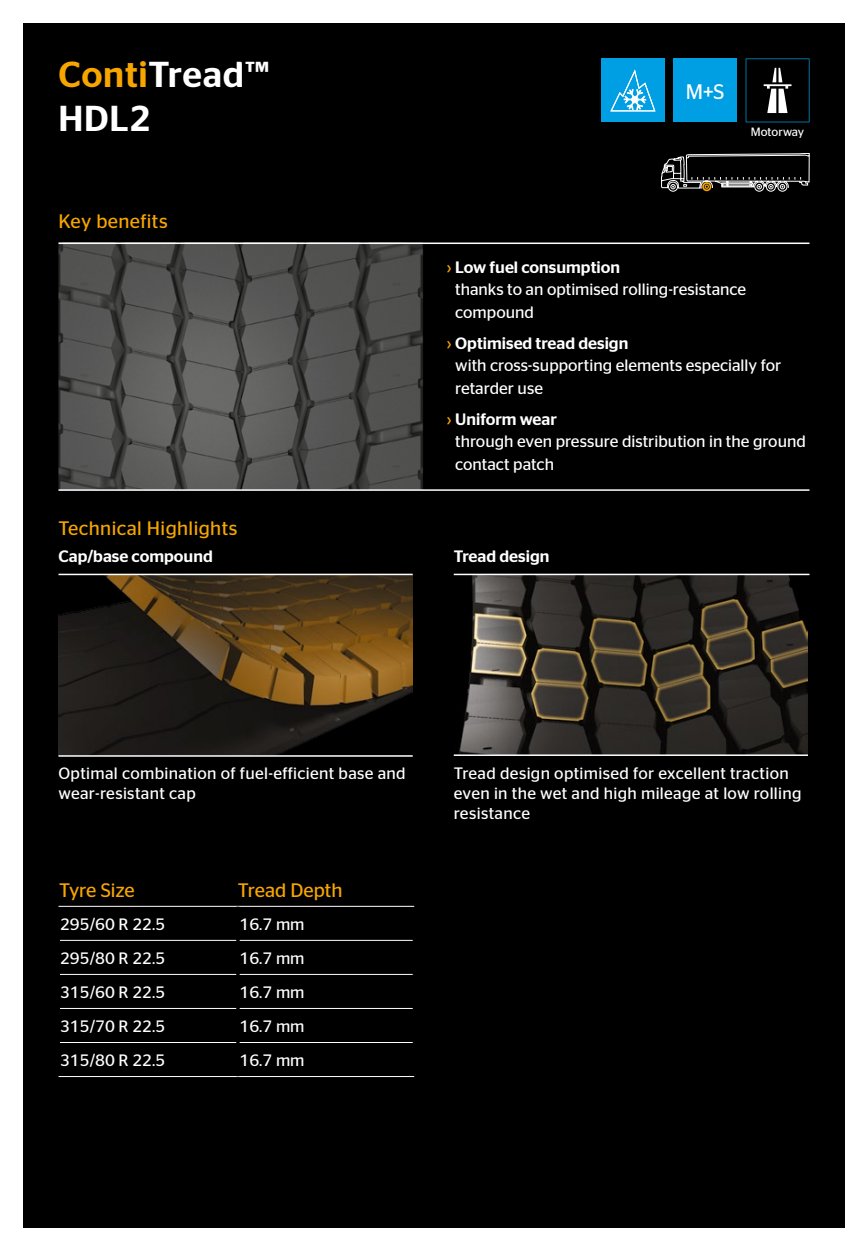
<style>
.page{position:relative;width:868px;height:1251px;background:#fff}
.page>*{position:absolute;margin:0;border:0;box-sizing:border-box;transform-origin:0 0}
.t1{font:500 36px/43.2px "Continental Stag Sans";letter-spacing:.02em;color:#fff}
.t2{font:21px "Continental Stag Sans";color:#fff}
.t3{font:19.5px "Continental Stag Sans";letter-spacing:.02em;color:#f7a600}
.t4{font:19.5px "Continental Stag Sans";color:#f7a600}
.t5{font:19.5px "Continental Stag Sans";letter-spacing:-.01em;color:#f7a600}
.t6{font:16.5px/22.5px "Continental Stag Sans";color:#fff}
.t7{font:16.5px/19.8px "Continental Stag Sans";letter-spacing:.02em;color:#fff}
.t8{font:500 16.5px "Continental Stag Sans";color:#fff}
.t9{font:12px "Continental Stag Sans";color:#fff}
.s1{color:#f7a600}
.s2{font-weight:500}
</style>
<div class="page">
<div style="left:23px;top:23px;width:821px;height:1204px;background:#000"></div>
<hr style="left:58px;top:905px;width:180px;height:1px;background:#fff">
<hr style="left:238px;top:905px;width:176px;height:1px;background:#fff">
<hr style="left:60px;top:939px;width:176px;height:1px;background:#fff">
<hr style="left:239px;top:939px;width:173px;height:1px;background:#fff">
<hr style="left:60px;top:973px;width:176px;height:1px;background:#fff">
<hr style="left:239px;top:973px;width:173px;height:1px;background:#fff">
<hr style="left:60px;top:1007px;width:176px;height:1px;background:#fff">
<hr style="left:239px;top:1007px;width:173px;height:1px;background:#fff">
<hr style="left:60px;top:1041px;width:176px;height:1px;background:#fff">
<hr style="left:239px;top:1041px;width:173px;height:1px;background:#fff">
<hr style="left:58px;top:1075px;width:180px;height:1px;background:#fff">
<hr style="left:238px;top:1075px;width:176px;height:1px;background:#fff">
<img style="left:58px;top:244px;width:366px;height:245px">
<hr style="left:58px;top:242px;width:751px;height:2px;background:#fff">
<hr style="left:58px;top:489px;width:751px;height:1px;background:#fff">
<svg style="left:745px;top:58px;width:64px;height:64px"></svg>
<div style="left:673px;top:58px;width:64px;height:64px;background:#009ee3"></div>
<div style="left:601px;top:58px;width:63px;height:64px;background:#009ee3"></div>
<svg style="left:610px;top:69px;width:45px;height:42px"></svg>
<svg style="left:661px;top:153px;width:148px;height:38px"></svg>
<img style="left:58px;top:575px;width:354px;height:180px">
<hr style="left:58px;top:573px;width:354px;height:2px;background:#fff">
<hr style="left:58px;top:755px;width:354px;height:1px;background:#fff">
<img style="left:453px;top:575px;width:354px;height:179px">
<hr style="left:453px;top:573px;width:356px;height:2px;background:#fff">
<hr style="left:453px;top:754px;width:354px;height:1px;background:#fff">
<h1 class="t1" style="left:58px;top:53px;width:212px"><span class="s1">Conti</span>Tread™<br>HDL2</h1>
<p class="t3" style="left:58px;top:210px;width:111px">Key benefits</p>
<p class="t3" style="left:58px;top:517px;width:180px">Technical Highlights</p>
<p class="t8" style="left:58px;top:546px;width:156px">Cap/base compound</p>
<p class="t2" style="left:685px;top:80px;width:40px">M+S</p>
<p class="t9" style="left:750px;top:125px;width:55px">Motorway</p>
<p class="t6" style="left:455px;top:255px;width:292px;text-indent:-8px"><span class="s1">›</span> <span class="s2">Low fuel consumption<br></span>thanks to an optimised rolling-resistance compound</p>
<p class="t6" style="left:455px;top:331px;width:327px;text-indent:-8px"><span class="s1">›</span> <span class="s2">Optimised tread design<br></span>with cross-supporting elements especially for retarder use</p>
<p class="t6" style="left:455px;top:407px;width:352px;text-indent:-8px"><span class="s1">›</span> <span class="s2">Uniform wear<br></span>through even pressure distribution in the ground contact patch</p>
<p class="t8" style="left:453px;top:546px;width:97px">Tread design</p>
<p class="t7" style="left:58px;top:763px;width:349px">Optimal combination of fuel-efficient base and wear-resistant cap</p>
<p class="t5" style="left:59px;top:878px;width:77px">Tyre Size</p>
<p class="t4" style="left:238px;top:878px;width:106px">Tread Depth</p>
<p class="t6" style="left:60px;top:912px;width:107px">295/60 R 22.5</p>
<p class="t6" style="left:239px;top:912px;width:67px">16.7 mm</p>
<p class="t6" style="left:60px;top:946px;width:107px">295/80 R 22.5</p>
<p class="t6" style="left:239px;top:946px;width:67px">16.7 mm</p>
<p class="t6" style="left:60px;top:980px;width:107px">315/60 R 22.5</p>
<p class="t6" style="left:239px;top:980px;width:67px">16.7 mm</p>
<p class="t6" style="left:60px;top:1014px;width:107px">315/70 R 22.5</p>
<p class="t6" style="left:239px;top:1014px;width:67px">16.7 mm</p>
<p class="t6" style="left:60px;top:1048px;width:107px">315/80 R 22.5</p>
<p class="t6" style="left:239px;top:1048px;width:67px">16.7 mm</p>
<p class="t7" style="left:453px;top:763px;width:349px">Tread design optimised for excellent traction even in the wet and high mileage at low rolling resistance</p>
</div>
